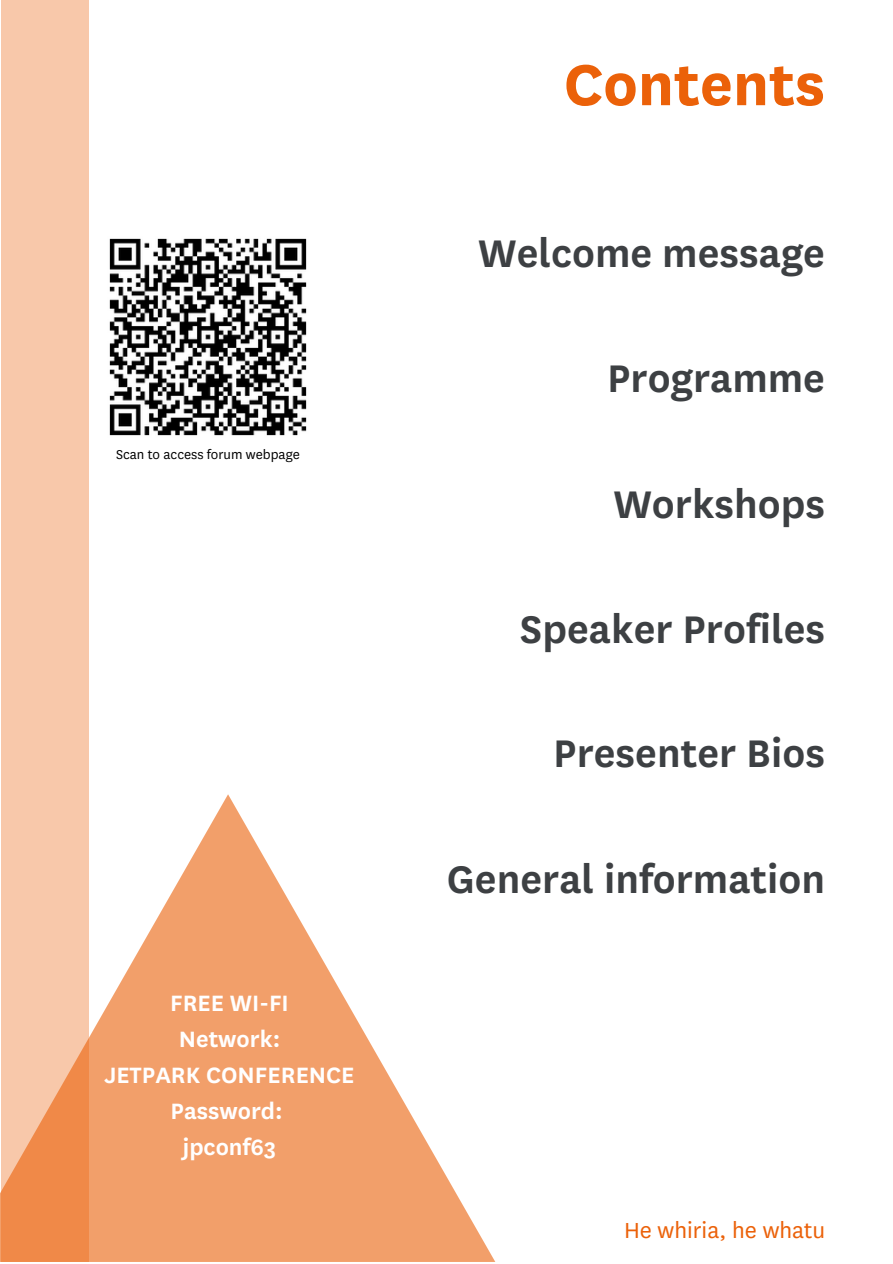
<style>
.page{position:relative;width:893px;height:1264px;background:#fff}
.page>*{position:absolute;margin:0;border:0;box-sizing:border-box;transform-origin:0 0}
.t1{font:700 67.5px "National";color:#eb6109}
.t2{font:600 45px "National";color:#3d4043}
.t3{font:600 25.95px "National";color:#fff}
.t4{font:25.5px "National";color:#eb6109}
.t5{font:15px "National";color:#000}
</style>
<div class="page">
<div style="left:1px;top:0;width:88px;height:1261px;background:#f8c8aa"></div>
<svg style="left:0;top:794px;width:495px;height:467px;fill:#f29f6a"></svg>
<img style="left:109px;top:238px;width:198px;height:198px">
<p class="t5" style="left:116px;top:445px;width:185px">Scan to access forum webpage</p>
<p class="t3" style="left:170px;top:988px;width:120px">FREE WI-FI</p>
<p class="t3" style="left:179px;top:1024px;width:103px">Network:</p>
<p class="t3" style="left:104px;top:1060px;width:252px">JETPARK CONFERENCE</p>
<p class="t3" style="left:170px;top:1096px;width:114px">Password:</p>
<p class="t3" style="left:183px;top:1132px;width:95px">jpconf63</p>
<p class="t1" style="left:563px;top:44px;width:263px">Contents</p>
<p class="t2" style="left:478px;top:227px;width:348px">Welcome message</p>
<p class="t2" style="left:607px;top:353px;width:219px">Programme</p>
<p class="t2" style="left:613px;top:478px;width:213px">Workshops</p>
<p class="t2" style="left:519px;top:604px;width:307px">Speaker Profiles</p>
<p class="t2" style="left:553px;top:728px;width:273px">Presenter Bios</p>
<p class="t2" style="left:447px;top:854px;width:379px">General information</p>
<p class="t4" style="left:624px;top:1214px;width:202px">He whiria, he whatu</p>
</div>
